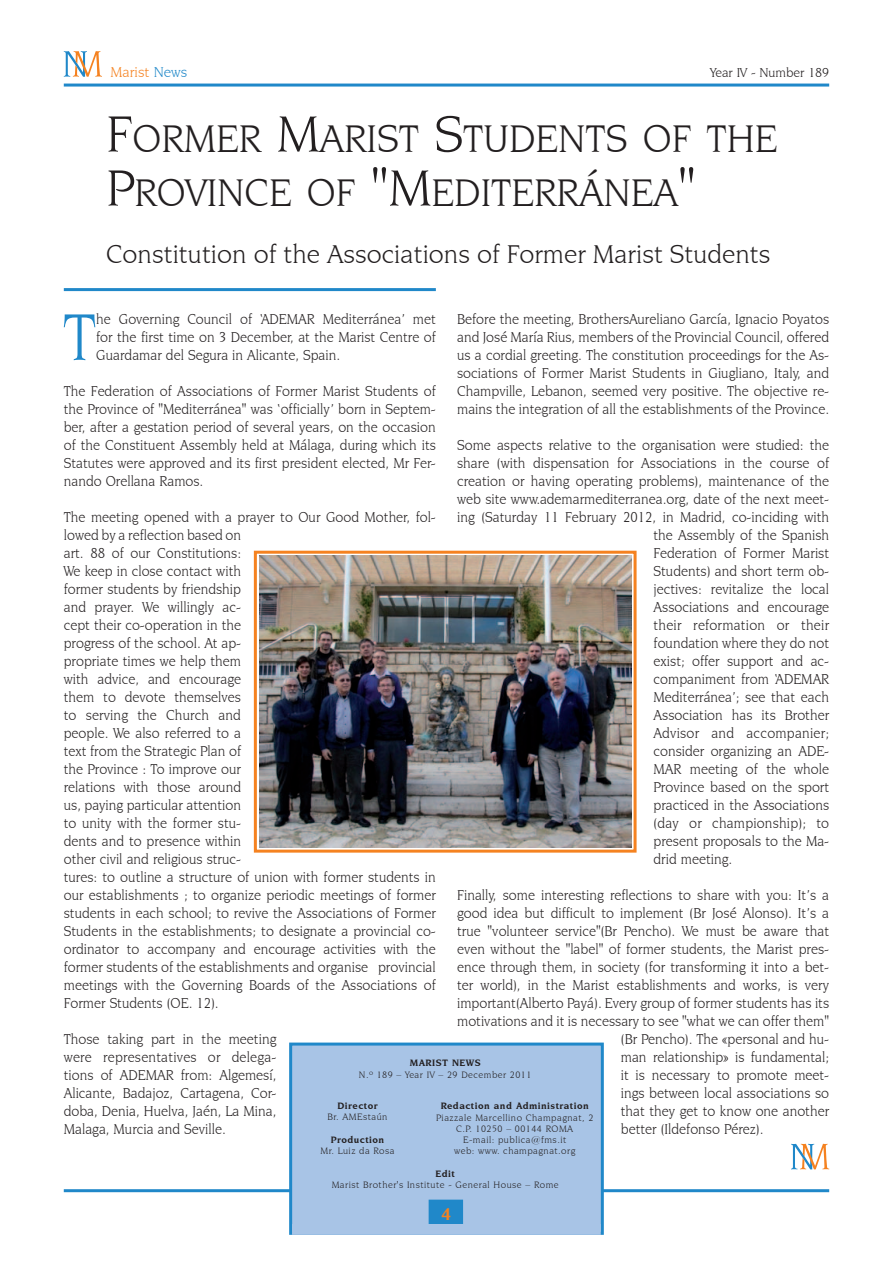
<style>
.page{position:relative;width:893px;height:1263px;background:#fff}
.page>*{position:absolute;margin:0;border:0;box-sizing:border-box;transform-origin:0 0}
.t1{font:70.2px "Novarese IT Cby BT";color:#2088c9;scale:.95 1}
.t2{font:40.5px/54px "Novarese IT Cby BT";color:#231f20}
.t3{font:27px "Novarese IT Cby BT";color:#231f20}
.t4{font:700 18px "Novarese IT Cby BT";color:#f58220}
.t5{font:15px/18px "Novarese IT Cby BT";color:#231f20;text-align:justify;scale:.95 1}
.t6{font:15px "Novarese IT Cby BT";color:#f58220}
.t7{font:13.5px "Novarese IT Cby BT";color:#231f20}
.t8{font:9.75px/11.2px "Novarese IT Cby BT";letter-spacing:.05em;color:#231f20;text-align:center}
.t9{font:700 9.75px "Novarese IT Cby BT";letter-spacing:.05em;color:#231f20}
.s1{color:#2088c9}
.s2{font-size:54px}
</style>
<div class="page">
<hr style="left:64px;top:1189px;width:765px;height:3px;background:#2088c9">
<hr style="left:64px;top:84px;width:765px;height:3px;background:#2088c9">
<svg style="left:64px;top:51px;width:38px;height:26px"></svg>
<svg style="left:791px;top:1144px;width:38px;height:25px"></svg>
<hr style="left:64px;top:288px;width:372px;height:3px;background:#2088c9">
<div style="left:289px;top:1042px;width:315px;height:193px;background:#a8c4e6;border:3px solid #2088c9"></div>
<div style="left:429px;top:1199px;width:34px;height:25px;background:#2088c9"></div>
<div style="left:292px;top:1224px;width:309px;height:11px;background:#a8c4e6;border:2px solid #a8c4e6"></div>
<img style="left:259px;top:556px;width:372px;height:291px">
<div style="left:254px;top:551px;width:383px;height:302px;border:3px solid #f58220"></div>
<p class="t6" style="left:111px;top:63px;width:78px">Marist <span class="s1">News</span></p>
<p class="t7" style="left:710px;top:64px;width:120px">Year IV - Number 189</p>
<h2 class="t2" style="left:106px;top:111px;width:673px"><span class="s2">F</span>ORMER <span class="s2">M</span>ARIST <span class="s2">S</span>TUDENTS OF THE<br><span class="s2">P</span>ROVINCE OF <span class="s2">"M</span>EDITERRÁNEA<span class="s2">"</span></h2>
<h3 class="t3" style="left:106px;top:238px;width:666px">Constitution of the Associations of Former Marist Students</h3>
<h1 class="t1" style="left:63px;top:295px;width:37px">T</h1>
<p class="t5" style="left:96px;top:310px;width:359px">he Governing Council of ‘ADEMAR Mediterránea’ met for the first time on 3 December, at the Marist Centre of Guardamar del Segura in Alicante, Spain.</p>
<p class="t5" style="left:64px;top:382px;width:393px">The Federation of Associations of Former Marist Students of the Province of "Mediterránea" was ‘officially’ born in Septem&shy;ber, after a gestation period of several years, on the occasion of the Constituent Assembly held at Málaga, during which its Statutes were approved and its first president elected, Mr Fer&shy;nando Orellana Ramos.</p>
<p class="t5" style="left:64px;top:508px;width:393px;text-align:left">The meeting opened with a prayer to Our Good Mother, fol&shy;lowed by a reflection based on<br>art. 88 of our Constitutions:<br>We keep in close contact with<br>former students by friendship<br>and prayer. We willingly ac-<br>cept their co-operation in the<br>progress of the school. At ap-<br>propriate times we help them<br>with advice, and encourage<br>them to devote themselves<br>to serving the Church and<br>people. We also referred to a<br>text from the Strategic Plan of<br>the Province : To improve our<br>relations with those around<br>us, paying particular attention<br>to unity with the former stu-<br>dents and to presence within<br>other civil and religious struc-<br>tures: to outline a structure of union with former students in our establishments ; to organize periodic meetings of former students in each school; to revive the Associations of Former Students in the establishments; to designate a provincial co&shy;ordinator to accompany and encourage activities with the former students of the establishments and organise provincial meetings with the Governing Boards of the Associations of Former Students (OE. 12).</p>
<p class="t5" style="left:64px;top:1030px;width:225px">Those taking part in the meeting were representatives or delega&shy;tions of ADEMAR from: Algemesí, Alicante, Badajoz, Cartagena, Cor&shy;doba, Denia, Huelva, Jaén, La Mina, Malaga, Murcia and Seville.</p>
<p class="t5" style="left:457px;top:310px;width:393px">Before the meeting, BrothersAureliano García, Ignacio Poyatos and José María Rius, members of the Provincial Council, offered us a cordial greeting. The constitution proceedings for the As&shy;sociations of Former Marist Students in Giugliano, Italy, and Champville, Lebanon, seemed very positive. The objective re&shy;mains the integration of all the establishments of the Province.</p>
<p class="t5" style="left:457px;top:436px;width:393px">Some aspects relative to the organisation were studied: the</p>
<p class="t5" style="left:457px;top:454px;width:393px">share (with dispensation for Associations in the course of</p>
<p class="t5" style="left:457px;top:472px;width:393px">creation or having operating problems), maintenance of the</p>
<p class="t5" style="left:457px;top:490px;width:393px">web site www.ademarmediterranea.org, date of the next meet-</p>
<p class="t5" style="left:457px;top:508px;width:393px">ing (Saturday 11 February 2012, in Madrid, co-inciding with</p>
<p class="t5" style="left:654px;top:526px;width:186px">the Assembly of the Spanish</p>
<p class="t5" style="left:654px;top:544px;width:186px">Federation of Former Marist</p>
<p class="t5" style="left:654px;top:562px;width:186px">Students) and short term ob-</p>
<p class="t5" style="left:654px;top:580px;width:186px">jectives: revitalize the local</p>
<p class="t5" style="left:654px;top:598px;width:186px">Associations and encourage</p>
<p class="t5" style="left:654px;top:616px;width:186px">their reformation or their</p>
<p class="t5" style="left:654px;top:634px;width:186px">foundation where they do not</p>
<p class="t5" style="left:654px;top:652px;width:186px">exist; offer support and ac-</p>
<p class="t5" style="left:654px;top:670px;width:186px">companiment from ‘ADEMAR</p>
<p class="t5" style="left:654px;top:688px;width:186px">Mediterránea’; see that each</p>
<p class="t5" style="left:654px;top:706px;width:186px">Association has its Brother</p>
<p class="t5" style="left:654px;top:724px;width:186px">Advisor and accompanier;</p>
<p class="t5" style="left:654px;top:742px;width:186px">consider organizing an ADE-</p>
<p class="t5" style="left:654px;top:760px;width:186px">MAR meeting of the whole</p>
<p class="t5" style="left:654px;top:778px;width:186px">Province based on the sport</p>
<p class="t5" style="left:654px;top:796px;width:186px">practiced in the Associations</p>
<p class="t5" style="left:654px;top:814px;width:186px">(day or championship); to</p>
<p class="t5" style="left:654px;top:832px;width:186px">present proposals to the Ma-</p>
<p class="t5" style="left:654px;top:850px;width:84px">drid meeting.</p>
<p class="t5" style="left:457px;top:886px;width:393px">Finally, some interesting reflections to share with you: It’s a</p>
<p class="t5" style="left:457px;top:904px;width:393px">good idea but difficult to implement (Br José Alonso). It’s a</p>
<p class="t5" style="left:457px;top:922px;width:393px">true "volunteer service"(Br Pencho). We must be aware that</p>
<p class="t5" style="left:457px;top:940px;width:393px">even without the "label" of former students, the Marist pres-</p>
<p class="t5" style="left:457px;top:958px;width:393px">ence through them, in society (for transforming it into a bet-</p>
<p class="t5" style="left:457px;top:976px;width:393px">ter world), in the Marist establishments and works, is very</p>
<p class="t5" style="left:457px;top:994px;width:393px">important(Alberto Payá). Every group of former students has its</p>
<p class="t5" style="left:457px;top:1012px;width:393px">motivations and it is necessary to see "what we can offer them"</p>
<p class="t5" style="left:621px;top:1030px;width:221px">(Br Pencho). The «personal and hu-</p>
<p class="t5" style="left:621px;top:1048px;width:221px">man relationship» is fundamental;</p>
<p class="t5" style="left:621px;top:1066px;width:221px">it is necessary to promote meet-</p>
<p class="t5" style="left:621px;top:1084px;width:221px">ings between local associations so</p>
<p class="t5" style="left:621px;top:1102px;width:221px">that they get to know one another</p>
<p class="t5" style="left:621px;top:1120px;width:152px">better (Ildefonso Pérez).</p>
<p class="t9" style="left:410px;top:1057px;width:72px">Marist NEWS</p>
<p class="t8" style="left:359px;top:1068px;width:174px">N.º 189 – Year IV – 29 December 2011</p>
<p class="t9" style="left:337px;top:1100px;width:42px">Director</p>
<p class="t8" style="left:328px;top:1111px;width:61px">Br. AMEstaún</p>
<p class="t9" style="left:331px;top:1134px;width:55px">Production</p>
<p class="t8" style="left:321px;top:1145px;width:75px">Mr. Luiz da Rosa</p>
<p class="t9" style="left:441px;top:1100px;width:150px">Redaction and Administration</p>
<p class="t8" style="left:436px;top:1111px;width:159px">Piazzale Marcellino Champagnat, 2<br>C.P. 10250 – 00144 ROMA<br>E-mail: publica@fms.it<br>web: www. champagnat.org</p>
<p class="t9" style="left:435px;top:1167px;width:21px">Edit</p>
<p class="t8" style="left:332px;top:1179px;width:228px">Marist Brother's Institute - General House – Rome</p>
<p class="t4" style="left:441px;top:1203px;width:12px">4</p>
</div>
